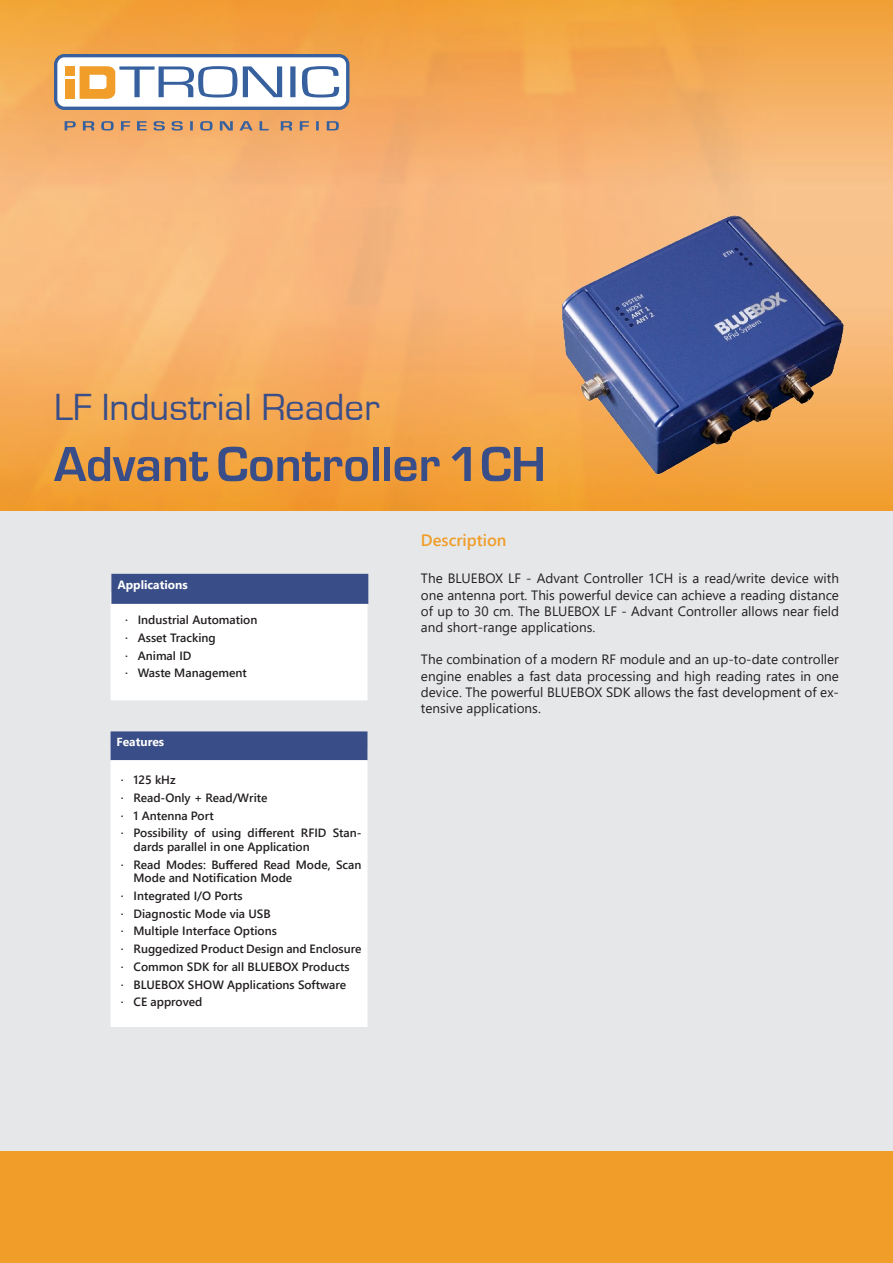
<style>
.page{position:relative;width:893px;height:1263px;background:#fff}
.page>*{position:absolute;margin:0;border:0;box-sizing:border-box;transform-origin:0 0}
.t1{font:700 51px "Eurostile T";color:#394e88}
.t2{font:39px "Eurostile T";color:#394e88}
.Headline_Orange{font:600 16.5px "Segoe UI";color:#f09d29}
.t3{font:13.5px/16.2px "Segoe UI";color:#231f20;text-align:justify}
.t4{font:600 12px/13.5px "Segoe UI";color:#231f20}
.Headline_White{font:700 12px "Segoe UI";color:#fff}
</style>
<div class="page">
<div style="left:0;top:1px;width:893px;height:1262px;background:#e6e7e9"></div>
<img style="left:0;top:0;width:893px;height:510px">
<div style="left:0;top:1152px;width:893px;height:111px;background:#f09d29"></div>
<div style="left:56px;top:56px;width:292px;height:52px;background:#fff;border-radius:9px"></div>
<div style="left:54px;top:54px;width:295px;height:56px;border:3px solid #36609e;border-radius:9px"></div>
<div style="left:65px;top:66px;width:10px;height:10px;background:#f09d29"></div>
<div style="left:65px;top:79px;width:10px;height:20px;background:#f09d29"></div>
<svg style="left:80px;top:66px;width:259px;height:33px"></svg>
<svg style="left:65px;top:121px;width:274px;height:10px;background:#b99477"></svg>
<img style="left:544px;top:200px;width:316px;height:292px">
<div style="left:114px;top:594px;width:250px;height:103px;background:#fff"></div>
<div style="left:111px;top:591px;width:256px;height:109px;border:6px solid #fff"></div>
<div style="left:114px;top:577px;width:251px;height:24px;background:#394e88"></div>
<div style="left:111px;top:574px;width:257px;height:30px;border:6px solid #394e88"></div>
<div style="left:114px;top:750px;width:250px;height:274px;background:#fff"></div>
<div style="left:111px;top:747px;width:256px;height:280px;border:6px solid #fff"></div>
<div style="left:114px;top:734px;width:250px;height:23px;background:#394e88"></div>
<div style="left:111px;top:731px;width:256px;height:29px;border:6px solid #394e88"></div>
<p class="t2" style="left:54px;top:386px;width:327px">LF Industrial Reader</p>
<p class="t1" style="left:54px;top:436px;width:493px">Advant Controller 1CH</p>
<p class="Headline_White" style="left:117px;top:573px;width:72px">Applications</p>
<p class="t4" style="left:125px;top:612px;width:134px">· Industrial Automation</p>
<p class="t4" style="left:125px;top:630px;width:92px">· Asset Tracking</p>
<p class="t4" style="left:125px;top:647px;width:68px">· Animal ID</p>
<p class="t4" style="left:125px;top:665px;width:123px">· Waste Management</p>
<p class="Headline_White" style="left:117px;top:730px;width:49px">Features</p>
<p class="t4" style="left:121px;top:772px;width:56px">· 125 kHz</p>
<p class="t4" style="left:121px;top:790px;width:148px">· Read-Only + Read/Write</p>
<p class="t4" style="left:121px;top:807px;width:95px">· 1 Antenna Port</p>
<p class="t4" style="left:134px;top:825px;width:229px;text-indent:-13px">· Possibility of using different RFID Stan&shy;dards parallel in one Application</p>
<p class="t4" style="left:134px;top:856px;width:229px;text-indent:-13px">· Read Modes: Buffered Read Mode, Scan<br>Mode and Notification Mode</p>
<p class="t4" style="left:121px;top:888px;width:123px">· Integrated I/O Ports</p>
<p class="t4" style="left:121px;top:905px;width:151px">· Diagnostic Mode via USB</p>
<p class="t4" style="left:121px;top:923px;width:158px">· Multiple Interface Options</p>
<p class="t4" style="left:121px;top:941px;width:242px">· Ruggedized Product Design and Enclosure</p>
<p class="t4" style="left:121px;top:959px;width:230px">· Common SDK for all BLUEBOX Products</p>
<p class="t4" style="left:121px;top:976px;width:227px">· BLUEBOX SHOW Applications Software</p>
<p class="t4" style="left:121px;top:994px;width:83px">· CE approved</p>
<p class="Headline_Orange" style="left:421px;top:524px;width:87px">Description</p>
<p class="t3" style="left:421px;top:569px;width:419px">The BLUEBOX LF - Advant Controller 1CH is a read/write device with one antenna port. This powerful device can achieve a reading distance of up to 30 cm. The BLUEBOX LF - Advant Controller allows near field and short-range applications.</p>
<p class="t3" style="left:421px;top:650px;width:419px">The combination of a modern RF module and an up-to-date controller engine enables a fast data processing and high reading rates in one device. The powerful BLUEBOX SDK allows the fast development of ex&shy;tensive applications.</p>
</div>
